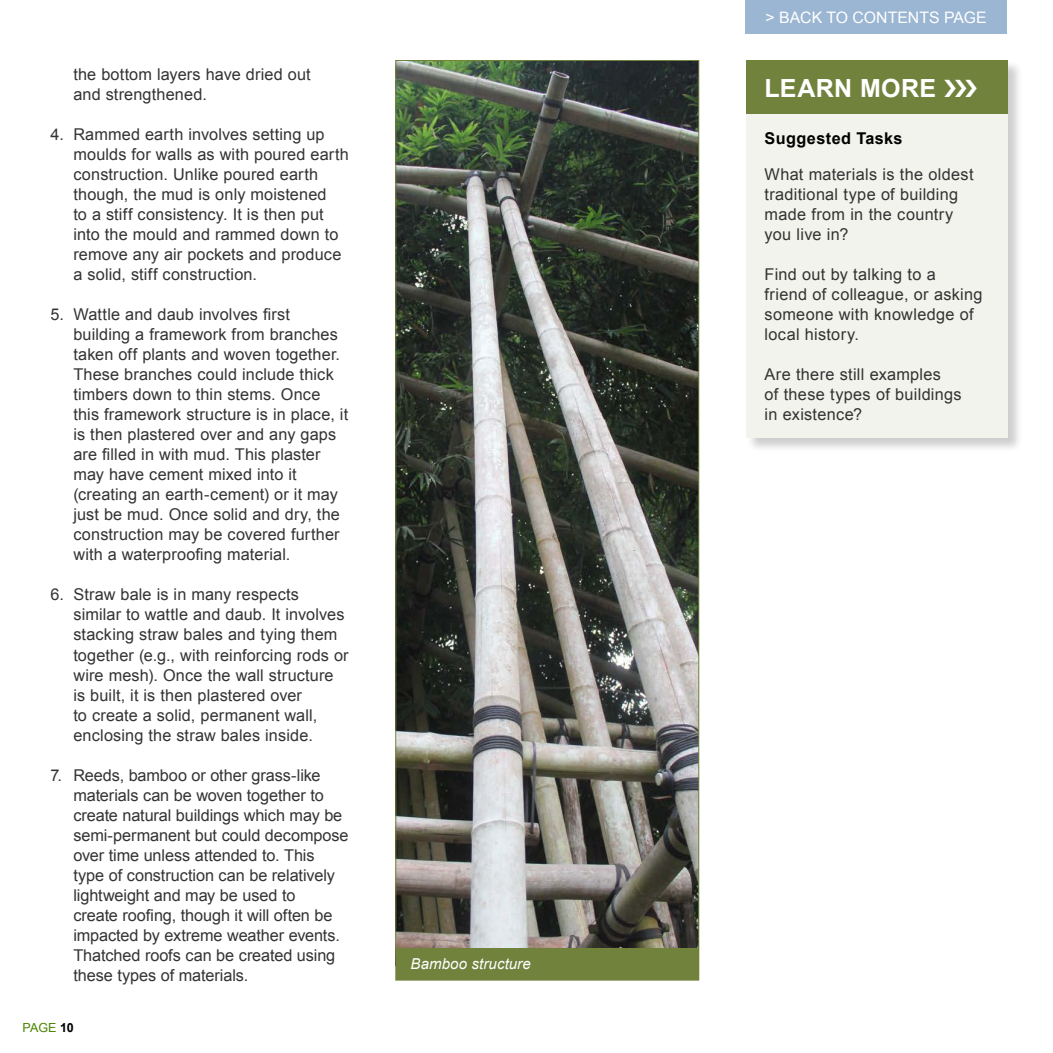
<style>
.page{position:relative;width:1053px;height:1053px;background:#fff}
.page>*{position:absolute;margin:0;border:0;box-sizing:border-box;transform-origin:0 0}
.t1{font:700 25px "Arial";letter-spacing:.015em;color:#fff}
.t2{font:16.25px/20px "Arial";letter-spacing:.01em;color:#333}
.t3{font:700 16.25px "Arial";letter-spacing:.025em;color:#000}
.t4{font:15.88px "Arial";color:#fff}
.t5{font:italic 15px "Arial";letter-spacing:.01em;color:#fff}
.t6{font:12.5px "Arial";color:#4a8400}
.s1{font-weight:700;color:#000}
</style>
<div class="page">
<div style="left:745px;top:0;width:261px;height:34px;background:#9bb6d2"></div>
<img style="left:395px;top:60px;width:304px;height:920px">
<div style="left:746px;top:60px;width:277px;height:393px;background:#000;opacity:.2"></div>
<div style="left:746px;top:60px;width:261px;height:54px;background:#71823d"></div>
<div style="left:746px;top:114px;width:261px;height:324px;background:#f1f3ec"></div>
<p class="t2" style="left:73px;top:64px;width:239px">the bottom layers have dried out and strengthened.</p>
<p class="t2" style="left:73px;top:124px;width:277px;text-indent:-23px">4. Rammed earth involves setting up moulds for walls as with poured earth construction. Unlike poured earth though, the mud is only moistened<br>to a stiff consistency. It is then put into the mould and rammed down to remove any air pockets and produce a solid, stiff construction.</p>
<p class="t2" style="left:73px;top:305px;width:276px;text-indent:-23px">5. Wattle and daub involves first building a framework from branches taken off plants and woven together.<br>These branches could include thick timbers down to thin stems. Once this framework structure is in place, it is then plastered over and any gaps are filled in with mud. This plaster may have cement mixed into it (creating an earth-cement) or it may just be mud. Once solid and dry, the construction may be covered further with a waterproofing material.</p>
<p class="t2" style="left:73px;top:585px;width:277px;text-indent:-23px">6. Straw bale is in many respects similar to wattle and daub. It involves stacking straw bales and tying them together (e.g., with reinforcing rods or wire mesh). Once the wall structure is built, it is then plastered over<br>to create a solid, permanent wall, enclosing the straw bales inside.</p>
<p class="t2" style="left:73px;top:765px;width:277px;text-indent:-23px">7. Reeds, bamboo or other grass-like materials can be woven together to create natural buildings which may be semi-permanent but could decompose over time unless attended to. This type of construction can be relatively lightweight and may be used to<br>create roofing, though it will often be impacted by extreme weather events.<br>Thatched roofs can be created using these types of materials.</p>
<p class="t6" style="left:22px;top:1019px;width:53px">PAGE <span class="s1">10</span></p>
<p class="t5" style="left:410px;top:953px;width:122px">Bamboo structure</p>
<p class="t4" style="left:765px;top:7px;width:223px">&gt; BACK TO CONTENTS PAGE</p>
<h1 class="t1" style="left:764px;top:71px;width:173px">LEARN MORE</h1>
<p class="t3" style="left:764px;top:128px;width:139px">Suggested Tasks</p>
<p class="t2" style="left:764px;top:164px;width:210px">What materials is the oldest traditional type of building made from in the country you live in?</p>
<p class="t2" style="left:764px;top:264px;width:219px">Find out by talking to a<br>friend of colleague, or asking someone with knowledge of local history.</p>
<p class="t2" style="left:764px;top:365px;width:198px">Are there still examples<br>of these types of buildings in existence?</p>
</div>
